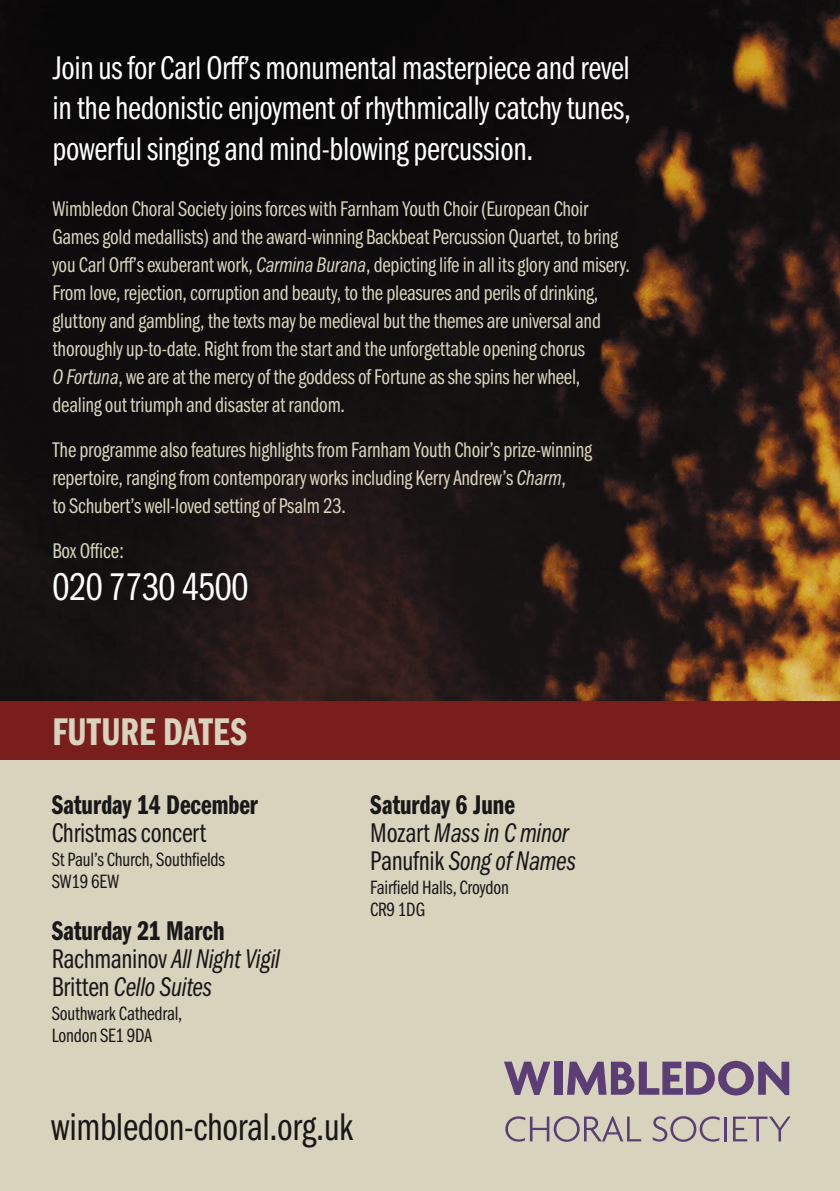
<style>
.page{position:relative;width:840px;height:1191px;background:#fff}
.page>*{position:absolute;margin:0;border:0;box-sizing:border-box;transform-origin:0 0}
.body{font:40px "Franklin Gothic URW Com Boo";letter-spacing:-.01em;color:#191819}
.body-2{font:40px "Franklin Gothic URW Com Boo";letter-spacing:-.01em;color:#fff}
.body-3{font:40px "Franklin Gothic URW Com Dem";color:#d8d3bd}
.body-4{font:34px/40px "Franklin Gothic URW Com Boo";letter-spacing:-.01em;color:#fff;text-align:justify}
.body-5{font:28px "Franklin Gothic URW Com Boo Ita";letter-spacing:-.01em;color:#191819}
.body-6{font:28px "Franklin Gothic URW Com Dem";color:#191819}
.body-7{font:28px "Franklin Gothic URW Com Boo";letter-spacing:-.01em;color:#191819}
.body-8{font:22px/28px "Franklin Gothic URW Com Boo";letter-spacing:-.01em;color:#d8d3bd}
.body-9{font:20px/22px "Franklin Gothic URW Com Boo";letter-spacing:-.01em;color:#191819}
.s1{font-family:"Franklin Gothic URW Com Boo Ita"}
.s2{font-family:"Franklin Gothic URW Com Boo"}
</style>
<div class="page">
<img style="left:0;top:0;width:839px;height:701px">
<div style="left:0;top:760px;width:839px;height:431px;background:#d8d3bd"></div>
<svg style="left:504px;top:1061px;width:46px;height:34px"></svg>
<div style="left:553px;top:1061px;width:9px;height:33px;background:#5c3e76"></div>
<svg style="left:567px;top:1060px;width:221px;height:35px"></svg>
<svg style="left:505px;top:1116px;width:135px;height:25px"></svg>
<svg style="left:652px;top:1116px;width:67px;height:25px"></svg>
<hr style="left:724px;top:1116px;width:2px;height:25px;background:#5c3e76">
<svg style="left:733px;top:1116px;width:57px;height:25px"></svg>
<div style="left:0;top:701px;width:839px;height:59px;background:#791e1c"></div>
<p class="body-4" style="left:52px;top:47px;width:580px">Join us for Carl Orff’s monumental masterpiece and revel in the hedonistic enjoyment of rhythmically catchy tunes, powerful singing and mind-blowing percussion.</p>
<p class="body-8" style="left:52px;top:193px;width:578px">Wimbledon Choral Society joins forces with Farnham Youth Choir (European Choir Games gold medallists) and the award-winning Backbeat Percussion Quartet, to bring you Carl Orff’s exuberant work, <span class="s1">Carmina Burana</span>, depicting life in all its glory and misery.<br>From love, rejection, corruption and beauty, to the pleasures and perils of drinking, gluttony and gambling, the texts may be medieval but the themes are universal and thoroughly up-to-date. Right from the start and the unforgettable opening chorus<br><span class="s1">O Fortuna</span>, we are at the mercy of the goddess of Fortune as she spins her wheel, dealing out triumph and disaster at random.</p>
<p class="body-8" style="left:52px;top:434px;width:540px">The programme also features highlights from Farnham Youth Choir’s prize-winning repertoire, ranging from contemporary works including Kerry Andrew’s <span class="s1">Charm</span>,<br>to Schubert’s well-loved setting of Psalm 23.</p>
<p class="body-8" style="left:52px;top:535px;width:73px">Box Office:</p>
<p class="body-2" style="left:52px;top:559px;width:197px">020 7730 4500</p>
<p class="body-3" style="left:52px;top:704px;width:196px">FUTURE DATES</p>
<p class="body-6" style="left:52px;top:785px;width:207px">Saturday 14 December</p>
<p class="body-7" style="left:52px;top:813px;width:156px">Christmas concert</p>
<p class="body-9" style="left:52px;top:847px;width:175px">St Paul’s Church, Southfields<br>SW19 6EW</p>
<p class="body-6" style="left:52px;top:911px;width:174px">Saturday 21 March</p>
<p class="body-5" style="left:52px;top:943px;width:229px"><span class="s2">Rachmaninov</span> All Night Vigil</p>
<p class="body-5" style="left:52px;top:971px;width:162px"><span class="s2">Britten</span> Cello Suites</p>
<p class="body-9" style="left:52px;top:1001px;width:132px">Southwark Cathedral,<br>London SE1 9DA</p>
<p class="body-6" style="left:370px;top:785px;width:146px">Saturday 6 June</p>
<p class="body-5" style="left:370px;top:817px;width:200px"><span class="s2">Mozart</span> Mass in C minor</p>
<p class="body-5" style="left:370px;top:845px;width:207px"><span class="s2">Panufnik</span> Song of Names</p>
<p class="body-9" style="left:370px;top:875px;width:140px">Fairfield Halls, Croydon<br>CR9 1DG</p>
<p class="body" style="left:51px;top:1099px;width:303px">wimbledon-choral.org.uk</p>
</div>
